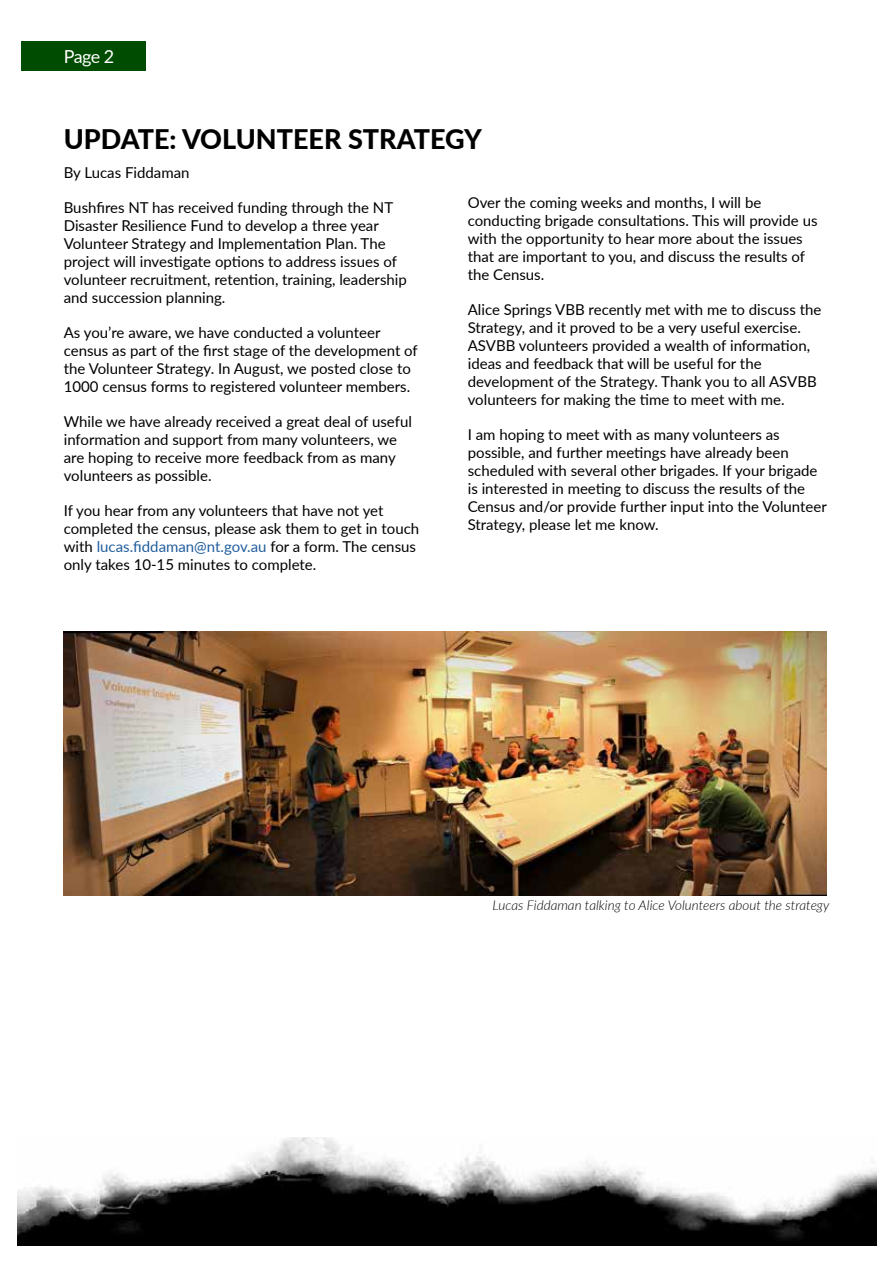
<style>
.page{position:relative;width:893px;height:1263px;background:#fff}
.page>*{position:absolute;margin:0;border:0;box-sizing:border-box;transform-origin:0 0}
.t1{font:800 27px "Lato";color:#000}
.t2{font:18px "Lato";color:#fff}
.t3{font:15px/18px "Lato";color:#000}
.t4{font:italic 300 13.5px "Lato";color:#000}
.s1{color:#215e9e}
</style>
<div class="page">
<div style="left:21px;top:41px;width:125px;height:29px;background:#004c00"></div>
<img style="left:17px;top:1137px;width:859px;height:109px">
<img style="left:64px;top:631px;width:762px;height:264px">
<p class="t2" style="left:64px;top:43px;width:52px">Page 2</p>
<h1 class="t1" style="left:64px;top:119px;width:420px">UPDATE: VOLUNTEER STRATEGY</h1>
<p class="t3" style="left:64px;top:163px;width:127px">By Lucas Fiddaman</p>
<p class="t3" style="left:64px;top:198px;width:345px">Bushfires NT has received funding through the NT Disaster Resilience Fund to develop a three year Volunteer Strategy and Implementation Plan. The project will investigate options to address issues of volunteer recruitment, retention, training, leadership and succession planning.</p>
<p class="t3" style="left:64px;top:323px;width:356px">As you’re aware, we have conducted a volunteer census as part of the first stage of the development of the Volunteer Strategy. In August, we posted close to 1000 census forms to registered volunteer members.</p>
<p class="t3" style="left:64px;top:412px;width:350px">While we have already received a great deal of useful information and support from many volunteers, we are hoping to receive more feedback from as many volunteers as possible.</p>
<p class="t3" style="left:64px;top:501px;width:357px">If you hear from any volunteers that have not yet completed the census, please ask them to get in touch with <span class="s1">lucas.fiddaman@nt.gov.au</span> for a form. The census only takes 10-15 minutes to complete.</p>
<p class="t3" style="left:468px;top:193px;width:351px">Over the coming weeks and months, I will be conducting brigade consultations. This will provide us with the opportunity to hear more about the issues that are important to you, and discuss the results of the Census.</p>
<p class="t3" style="left:468px;top:300px;width:355px">Alice Springs VBB recently met with me to discuss the Strategy, and it proved to be a very useful exercise.<br>ASVBB volunteers provided a wealth of information, ideas and feedback that will be useful for the development of the Strategy. Thank you to all ASVBB volunteers for making the time to meet with me.</p>
<p class="t3" style="left:468px;top:425px;width:361px">I am hoping to meet with as many volunteers as possible, and further meetings have already been scheduled with several other brigades. If your brigade is interested in meeting to discuss the results of the Census and/or provide further input into the Volunteer Strategy, please let me know.</p>
<p class="t4" style="left:492px;top:896px;width:338px">Lucas Fiddaman talking to Alice Volunteers about the strategy</p>
</div>
